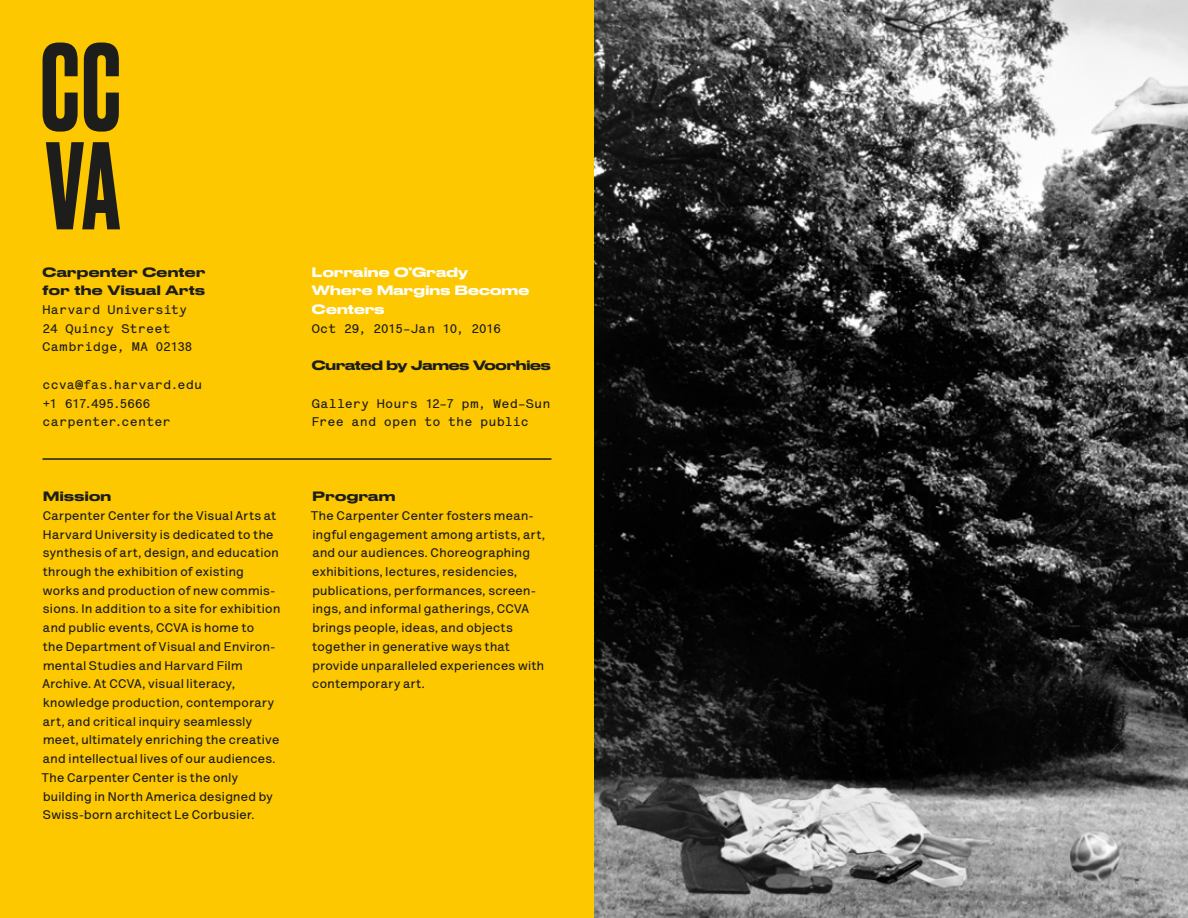
<style>
.page{position:relative;width:1188px;height:918px;background:#fff}
.page>*{position:absolute;margin:0;border:0;box-sizing:border-box;transform-origin:0 0}
.t1{font:700 12.75px/18.8px "Lettera Text Pro";letter-spacing:.025em;color:#1d1d1b}
.t2{font:700 12.75px/18.8px "Lettera Pro";color:#1d1d1b}
.t3{font:500 12.75px/18.8px "Druk Wide";letter-spacing:.03em;color:#1d1d1b}
.t4{font:500 12.75px/18.8px "Druk Wide";letter-spacing:.02em;color:#fff}
.t5{font:500 12.75px "Druk Wide";letter-spacing:-.01em;color:#1d1d1b}
.t6{font:700 12.75px "Lettera Pro";letter-spacing:-.055em;color:#1d1d1b}
</style>
<div class="page">
<img style="left:594px;top:0;width:594px;height:918px">
<div style="left:0;top:0;width:594px;height:918px;background:#fec800"></div>
<hr style="left:43px;top:458px;width:508px;height:2px;background:#1d1d1b">
<svg style="left:43px;top:43px;width:77px;height:186px"></svg>
<p class="t3" style="left:43px;top:261px;width:164px">Carpenter Center for the Visual Arts</p>
<p class="t2" style="left:43px;top:301px;width:152px">Harvard University<br>24 Quincy Street<br>Cambridge, MA 02138</p>
<p class="t2" style="left:43px;top:376px;width:161px">ccva@fas.harvard.edu +1 617.495.5666 carpenter.center</p>
<p class="t3" style="left:43px;top:486px;width:70px">Mission</p>
<p class="t1" style="left:41px;top:505px;width:240px">Carpenter Center for the Visual Arts at Harvard University is dedicated to the synthesis of art, design, and education through the exhibition of existing works and production of new commis&shy;sions. In addition to a site for exhibition and public events, CCVA is home to<br>the Department of Visual and Environ&shy;mental Studies and Harvard Film Archive. At CCVA, visual literacy, knowledge production, contemporary art, and critical inquiry seamlessly meet, ultimately enriching the creative and intellectual lives of our audiences.<br>The Carpenter Center is the only building in North America designed by Swiss-born architect Le Corbusier.</p>
<p class="t4" style="left:312px;top:261px;width:219px">Lorraine O’Grady<br>Where Margins Become<br>Centers</p>
<p class="t6" style="left:312px;top:321px;width:191px">Oct 29, 2015–Jan 10, 2016</p>
<p class="t5" style="left:312px;top:355px;width:240px">Curated by James Voorhies</p>
<p class="t2" style="left:312px;top:394px;width:240px">Gallery Hours 12–7 pm, Wed–Sun<br>Free and open to the public</p>
<p class="t3" style="left:313px;top:486px;width:84px">Program</p>
<p class="t1" style="left:311px;top:505px;width:236px">The Carpenter Center fosters mean&shy;ingful engagement among artists, art, and our audiences. Choreographing exhibitions, lectures, residencies, publications, performances, screen&shy;ings, and informal gatherings, CCVA brings people, ideas, and objects together in generative ways that provide unparalleled experiences with contemporary art.</p>
</div>
